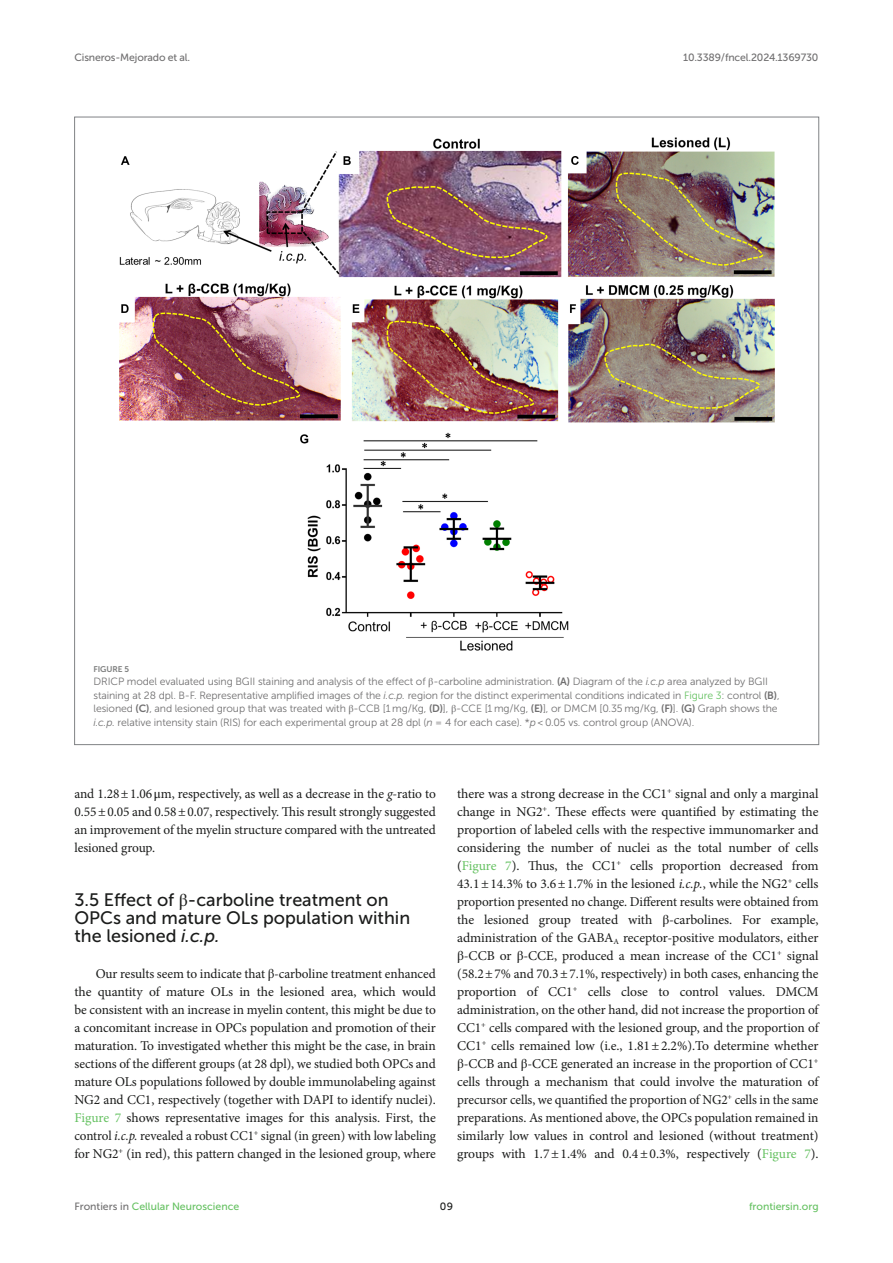
<style>
.page{position:relative;width:893px;height:1263px;background:#fff}
.page>*{position:absolute;margin:0;border:0;box-sizing:border-box;transform-origin:0 0}
.HEAD_2{font:18px/18px "Museo Sans 500";color:#1b1c1b}
.TEXT_FLUSH{font:13.5px/18px "Minion Pro";letter-spacing:-.005em;color:#1b1c1b;text-align:justify}
.FIG_LEG{font:10.5px/13.5px "Museo Sans 300";letter-spacing:-.01em;color:#706f70}
.t1{font:10.5px "Museo Sans 500";letter-spacing:-.015em;color:#706f70}
.t2{font:10.5px "Museo Sans 500";color:#65c161}
.t3{font:10.5px "Museo Sans 500";color:#1b1c1b}
.FIG_HD{font:8.25px "Museo Sans 700";letter-spacing:-.01em;color:#7e7f7f}
.s1{font-family:"STIX General"}
.s2{font-family:"Museo Sans 700"}
.s3{font-style:italic}
.s4{color:#65c161}
.s5{color:#706f70}
</style>
<div class="page">
<img style="left:119px;top:137px;width:656px;height:514px">
<p class="t1" style="left:74px;top:51px;width:117px">Cisneros-Mejorado et al.</p>
<p class="t1" style="left:683px;top:51px;width:137px">10.3389/fncel.2024.1369730</p>
<p class="FIG_HD" style="left:94px;top:664px;width:37px">FIGURE 5</p>
<p class="FIG_LEG" style="left:94px;top:675px;width:688px">DRICP model evaluated using BGII staining and analysis of the effect of <span class="s1">β</span>-carboline administration. <span class="s2">(A)</span> Diagram of the <span class="s3">i.c.p</span> area analyzed by BGII staining at 28 dpl. B-F. Representative amplified images of the <span class="s3">i.c.p.</span> region for the distinct experimental conditions indicated in <span class="s4">Figure 3</span>: control <span class="s2">(B)</span>, lesioned <span class="s2">(C)</span>, and lesioned group that was treated with <span class="s1">β</span>-CCB [1 mg/Kg, <span class="s2">(D)</span>], <span class="s1">β</span>-CCE [1 mg/Kg, <span class="s2">(E)</span>], or DMCM [0.35 mg/Kg, <span class="s2">(F)</span>]. <span class="s2">(G)</span> Graph shows the <span class="s3">i.c.p.</span> relative intensity stain (RIS) for each experimental group at 28 dpl (<span class="s3">n</span> = 4 for each case). *<span class="s3">p</span> &lt; 0.05 vs. control group (ANOVA).</p>
<p class="TEXT_FLUSH" style="left:74px;top:785px;width:363px">and 1.28±1.06<span class="s1">μ</span>m, respectively, as well as a decrease in the <span class="s3">g</span>-ratio to 0.55±0.05 and 0.58±0.07, respectively. This result strongly suggested an improvement of the myelin structure compared with the untreated lesioned group.</p>
<p class="HEAD_2" style="left:74px;top:891px;width:337px">3.5 Effect of <span class="s1">β</span>-carboline treatment on<br>OPCs and mature OLs population within the lesioned <span class="s3">i.c.p.</span></p>
<p class="TEXT_FLUSH" style="left:74px;top:965px;width:363px;text-indent:21px">Our results seem to indicate that <span class="s1">β</span>-carboline treatment enhanced the quantity of mature OLs in the lesioned area, which would be consistent with an increase in myelin content, this might be due to a concomitant increase in OPCs population and promotion of their maturation. To investigated whether this might be the case, in brain sections of the different groups (at 28 dpl), we studied both OPCs and mature OLs populations followed by double immunolabeling against NG2 and CC1, respectively (together with DAPI to identify nuclei).<br><span class="s4">Figure 7</span> shows representative images for this analysis. First, the control <span class="s3">i.c.p.</span> revealed a robust CC1<sup>+</sup> signal (in green) with low labeling for NG2<sup>+</sup> (in red), this pattern changed in the lesioned group, where</p>
<p class="TEXT_FLUSH" style="left:457px;top:785px;width:363px">there was a strong decrease in the CC1<sup>+</sup> signal and only a marginal change in NG2<sup>+</sup>. These effects were quantified by estimating the proportion of labeled cells with the respective immunomarker and considering the number of nuclei as the total number of cells (<span class="s4">Figure 7</span>). Thus, the CC1<sup>+</sup> cells proportion decreased from 43.1±14.3% to 3.6±1.7% in the lesioned <span class="s3">i.c.p.</span>, while the NG2<sup>+</sup> cells proportion presented no change. Different results were obtained from the lesioned group treated with <span class="s1">β</span>-carbolines. For example, administration of the GABA<sub>A</sub> receptor-positive modulators, either <span class="s1">β</span>-CCB or <span class="s1">β</span>-CCE, produced a mean increase of the CC1<sup>+</sup> signal (58.2±7% and 70.3±7.1%, respectively) in both cases, enhancing the proportion of CC1<sup>+</sup> cells close to control values. DMCM administration, on the other hand, did not increase the proportion of CC1<sup>+</sup> cells compared with the lesioned group, and the proportion of CC1<sup>+</sup> cells remained low (i.e., 1.81±2.2%).To determine whether <span class="s1">β</span>-CCB and <span class="s1">β</span>-CCE generated an increase in the proportion of CC1<sup>+ </sup>cells through a mechanism that could involve the maturation of precursor cells, we quantified the proportion of NG2<sup>+</sup> cells in the same preparations. As mentioned above, the OPCs population remained in similarly low values in control and lesioned (without treatment) groups with 1.7±1.4% and 0.4±0.3%, respectively (<span class="s4">Figure 7</span>).</p>
<p class="t2" style="left:74px;top:1200px;width:166px"><span class="s5">Frontiers in</span> Cellular Neuroscience</p>
<p class="t3" style="left:440px;top:1200px;width:15px">09</p>
<p class="t2" style="left:749px;top:1200px;width:71px">frontiersin.org</p>
</div>
